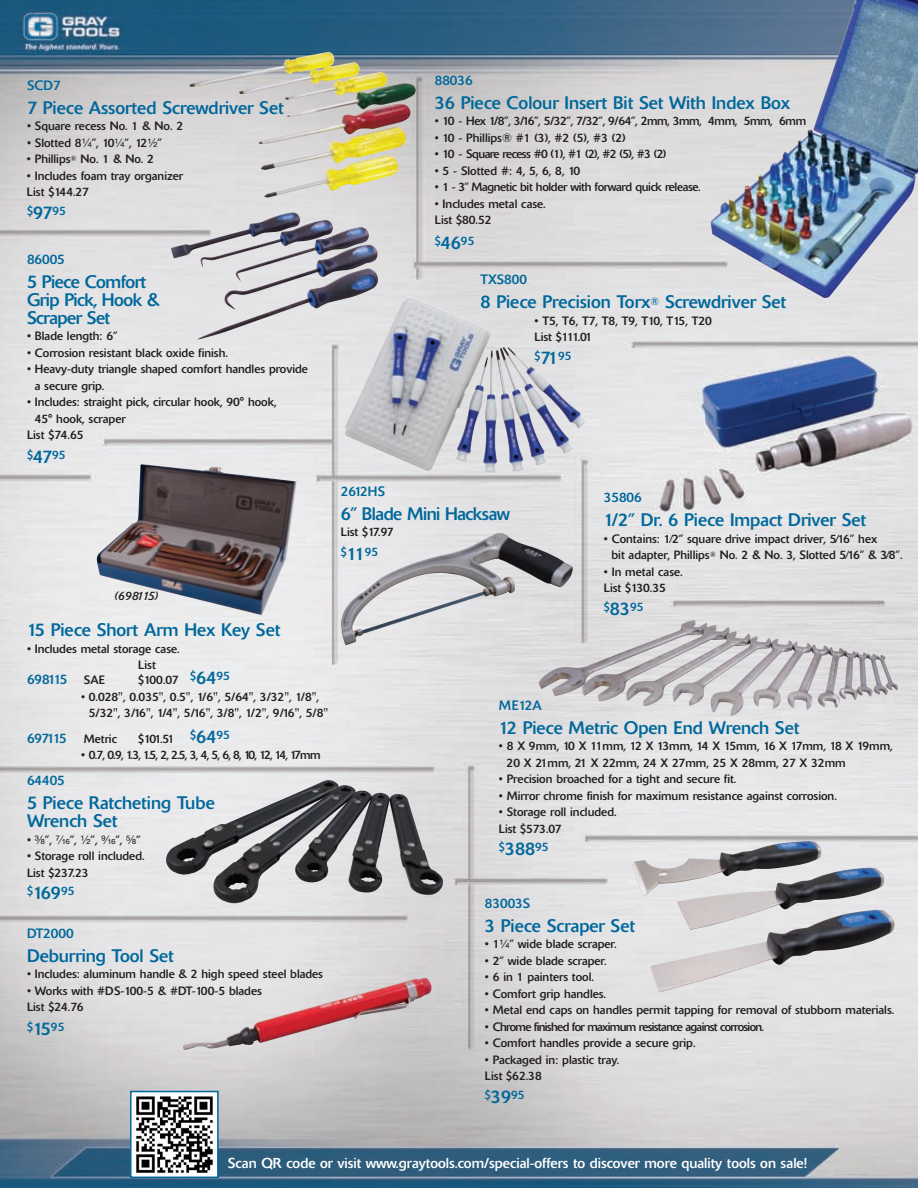
<style>
.page{position:relative;width:918px;height:1188px;background:#fff}
.page>*{position:absolute;margin:0;border:0;box-sizing:border-box;transform-origin:0 0}
.t1{font:18px/18px "Delta";color:#00689b}
.t2{font:18px/18px "Delta";letter-spacing:-.03em;color:#00689b}
.t3{font:14.25px "Delta";color:#fff}
.t4{font:13.5px "Delta";color:#00689b}
.t5{font:12px/16.5px "Delta";color:#231f20}
.t6{font:12px "Delta";letter-spacing:-.035em;color:#231f20}
.t7{font:12px "Delta";letter-spacing:-.055em;color:#231f20}
.t8{font:12px "Delta";color:#00689b}
.t9{font:12px "Delta";letter-spacing:-.185em;color:#231f20}
.t10{font:12px "Delta";letter-spacing:-.03em;color:#231f20}
.t11{font:12px "Delta";letter-spacing:-.045em;color:#231f20}
.t12{font:12px "Helvetica Fraction";color:#231f20}
.t13{font:italic 12px "Delta";letter-spacing:-.105em;color:#231f20}
.s1{font-family:"Helvetica Fraction"}
.s2{font-size:18px}
.s3{font-size:12px;color:#231f20}
.s4{font-size:18px;color:#00689b}
.s5{font-family:"Delta"}
.s6{color:#00689b}
</style>
<div class="page">
<img style="left:0;top:0;width:918px;height:1188px">
<img style="left:631px;top:841px;width:264px;height:151px">
<img style="left:97px;top:464px;width:200px;height:151px">
<img style="left:342px;top:295px;width:232px;height:178px">
<img style="left:711px;top:0;width:207px;height:298px">
<img style="left:818px;top:655px;width:80px;height:53px">
<img style="left:133px;top:1094px;width:83px;height:81px">
<div style="left:130px;top:1091px;width:89px;height:87px;border:2px solid #00689b"></div>
<img style="left:189px;top:52px;width:198px;height:44px">
<img style="left:171px;top:212px;width:198px;height:79px">
<img style="left:166px;top:780px;width:277px;height:124px">
<img style="left:182px;top:977px;width:251px;height:73px">
<img style="left:341px;top:533px;width:232px;height:112px">
<p class="t4" style="left:27px;top:80px;width:35px">SCD7</p>
<h1 class="t1" style="left:27px;top:100px;width:258px">7 Piece Assorted Screwdriver Set</h1>
<p class="t5" style="left:27px;top:119px;width:158px">• Square recess No. 1 &amp; No. 2</p>
<p class="t5" style="left:27px;top:135px;width:136px">• Slotted 8<span class="s1">¹⁄₄</span>”, 10<span class="s1">¹⁄₄</span>”, 12<span class="s1">¹⁄₂</span>”</p>
<p class="t5" style="left:27px;top:152px;width:129px">• Phillips<sup>®</sup> No. 1 &amp; No. 2</p>
<p class="t5" style="left:27px;top:168px;width:158px">• Includes foam tray organizer<br>List $144.27</p>
<p class="t8" style="left:27px;top:206px;width:40px">$<span class="s2">97</span>95</p>
<p class="t4" style="left:27px;top:254px;width:39px">86005</p>
<h1 class="t2" style="left:27px;top:274px;width:134px">5 Piece Comfort<br>Grip Pick, Hook &amp;<br>Scraper Set</h1>
<p class="t5" style="left:27px;top:329px;width:92px">• Blade length: 6”</p>
<p class="t5" style="left:27px;top:345px;width:202px">• Corrosion resistant black oxide finish.</p>
<p class="t5" style="left:35px;top:362px;width:275px;text-indent:-8px">• Heavy-duty triangle shaped comfort handles provide a secure grip.</p>
<p class="t5" style="left:27px;top:395px;width:251px">• Includes: straight pick, circular hook, 90° hook,</p>
<p class="t5" style="left:35px;top:411px;width:92px">45° hook, scraper</p>
<p class="t5" style="left:27px;top:428px;width:58px">List $74.65</p>
<p class="t8" style="left:27px;top:451px;width:40px">$<span class="s2">47</span>95</p>
<p class="t13" style="left:115px;top:591px;width:45px">(698115)</p>
<h1 class="t1" style="left:27px;top:623px;width:255px">15 Piece Short Arm Hex Key Set</h1>
<p class="t5" style="left:138px;top:641px;width:43px;text-indent:-111px">• Includes metal storage case.<br>List</p>
<p class="t4" style="left:27px;top:675px;width:79px">698115 <span class="s3">SAE</span></p>
<p class="t5" style="left:138px;top:673px;width:93px">$100.07 <sup>$</sup><span class="s4">64</span><sup>95</sup></p>
<p class="t5" style="left:89px;top:690px;width:241px;text-indent:-8px">• 0.028", 0.035", 0.5", 1/6", 5/64", 3/32", 1/8",<br>5/32", 3/16", 1/4", 5/16", 3/8", 1/2", 9/16", 5/8"</p>
<p class="t4" style="left:27px;top:733px;width:41px">697115</p>
<p class="t5" style="left:84px;top:732px;width:34px">Metric</p>
<p class="t5" style="left:138px;top:732px;width:38px">$101.51</p>
<p class="t8" style="left:190px;top:730px;width:41px">$<span class="s2">64</span>95</p>
<p class="t9" style="left:81px;top:751px;width:241px">• 0.7, 0.9, 1.3, 1.5, 2, 2.5, 3, 4, 5, 6, 8, 10, 12, 14, 17mm</p>
<p class="t4" style="left:27px;top:776px;width:39px">64405</p>
<h1 class="t1" style="left:27px;top:796px;width:189px">5 Piece Ratcheting Tube<br>Wrench Set</h1>
<p class="t12" style="left:27px;top:834px;width:115px"><span class="s5">•</span> ³⁄₈<span class="s5">”,</span> ⁷⁄₁₆<span class="s5">”,</span> ¹⁄₂<span class="s5">”,</span> ⁹⁄₁₆<span class="s5">”,</span> ⁵⁄₈<span class="s5">”</span></p>
<p class="t5" style="left:27px;top:849px;width:119px">• Storage roll included.<br>List $237.23</p>
<p class="t8" style="left:27px;top:887px;width:49px">$<span class="s2">169</span>95</p>
<p class="t4" style="left:27px;top:928px;width:48px">DT2000</p>
<h1 class="t1" style="left:27px;top:948px;width:148px">Deburring Tool Set</h1>
<p class="t5" style="left:27px;top:967px;width:298px">• Includes: aluminum handle &amp; 2 high speed steel blades</p>
<p class="t5" style="left:27px;top:983px;width:236px">• Works with #DS-100-5 &amp; #DT-100-5 blades<br>List $24.76</p>
<p class="t8" style="left:27px;top:1023px;width:39px">$<span class="s2">15</span>95</p>
<p class="t4" style="left:435px;top:75px;width:39px">88036</p>
<h1 class="t1" style="left:435px;top:95px;width:357px">36 Piece Colour Insert Bit Set With Index Box</h1>
<p class="t6" style="left:435px;top:117px;width:373px">• 10 - Hex 1/8”, 3/16”, 5/32”, 7/32”, 9/64”, 2mm, 3mm, 4mm, 5mm, 6mm</p>
<p class="t5" style="left:435px;top:131px;width:192px">• 10 - Phillips® #1 (3), #2 (5), #3 (2)</p>
<p class="t11" style="left:435px;top:150px;width:233px">• 10 - Square recess #0 (1), #1 (2), #2 (5), #3 (2)</p>
<p class="t5" style="left:435px;top:164px;width:147px">• 5 - Slotted #: 4, 5, 6, 8, 10</p>
<p class="t10" style="left:435px;top:183px;width:267px">• 1 - 3” Magnetic bit holder with forward quick release.</p>
<p class="t5" style="left:435px;top:197px;width:113px">• Includes metal case.<br>List $80.52</p>
<p class="t8" style="left:435px;top:236px;width:41px">$<span class="s2">46</span>95</p>
<p class="t4" style="left:481px;top:275px;width:48px">TXS800</p>
<h1 class="t1" style="left:481px;top:295px;width:307px">8 Piece Precision Torx<sup>®</sup> Screwdriver Set</h1>
<p class="t5" style="left:535px;top:314px;width:179px">• T5, T6, T7, T8, T9, T10, T15, T20<br>List $111.01</p>
<p class="t8" style="left:535px;top:352px;width:39px">$<span class="s2">71</span>95</p>
<p class="t4" style="left:341px;top:486px;width:46px">2612HS</p>
<h1 class="t2" style="left:341px;top:506px;width:171px">6” Blade Mini Hacksaw</h1>
<p class="t5" style="left:341px;top:523px;width:54px;line-height:20.2px">List $17.97 <span class="s6">$</span><span class="s4">11</span><span class="s6">95</span></p>
<p class="t4" style="left:604px;top:493px;width:39px">35806</p>
<h1 class="t1" style="left:604px;top:513px;width:264px">1/2” Dr. 6 Piece Impact Driver Set</h1>
<p class="t5" style="left:612px;top:532px;width:292px;text-indent:-8px">• Contains: 1⁄2” square drive impact driver, 5⁄16” hex<br>bit adapter, Phillips<sup>®</sup> No. 2 &amp; No. 3, Slotted 5⁄16” &amp; 3⁄8”.</p>
<p class="t5" style="left:604px;top:565px;width:80px">• In metal case.<br>List $130.35</p>
<p class="t8" style="left:604px;top:602px;width:41px">$<span class="s2">83</span>95</p>
<p class="t4" style="left:499px;top:700px;width:44px">ME12A</p>
<h1 class="t1" style="left:499px;top:720px;width:302px">12 Piece Metric Open End Wrench Set</h1>
<p class="t5" style="left:507px;top:739px;width:388px;text-indent:-8px">• 8 X 9mm, 10 X 11mm, 12 X 13mm, 14 X 15mm, 16 X 17mm, 18 X 19mm,<br>20 X 21mm, 21 X 22mm, 24 X 27mm, 25 X 28mm, 27 X 32mm</p>
<p class="t5" style="left:499px;top:772px;width:239px">• Precision broached for a tight and secure fit.</p>
<p class="t5" style="left:499px;top:788px;width:339px">• Mirror chrome finish for maximum resistance against corrosion.</p>
<p class="t5" style="left:499px;top:805px;width:119px">• Storage roll included.<br>List $573.07</p>
<p class="t8" style="left:499px;top:843px;width:51px">$<span class="s2">388</span>95</p>
<p class="t4" style="left:485px;top:898px;width:47px">83003S</p>
<h1 class="t1" style="left:485px;top:918px;width:152px">3 Piece Scraper Set</h1>
<p class="t5" style="left:485px;top:937px;width:133px">• 1<span class="s1">¹⁄₄</span>” wide blade scraper.</p>
<p class="t5" style="left:485px;top:953px;width:123px">• 2” wide blade scraper.</p>
<p class="t5" style="left:485px;top:970px;width:110px">• 6 in 1 painters tool.</p>
<p class="t5" style="left:485px;top:986px;width:123px">• Comfort grip handles.</p>
<p class="t5" style="left:485px;top:1003px;width:411px">• Metal end caps on handles permit tapping for removal of stubborn materials.</p>
<p class="t7" style="left:485px;top:1022px;width:281px">• Chrome finished for maximum resistance against corrosion.</p>
<p class="t5" style="left:485px;top:1036px;width:212px">• Comfort handles provide a secure grip.</p>
<p class="t5" style="left:485px;top:1052px;width:136px">• Packaged in: plastic tray.<br>List $62.38</p>
<p class="t8" style="left:485px;top:1090px;width:41px">$<span class="s2">39</span>95</p>
<p class="t3" style="left:228px;top:1158px;width:581px">Scan QR code or visit www.graytools.com/special-offers to discover more quality tools on sale!</p>
</div>
